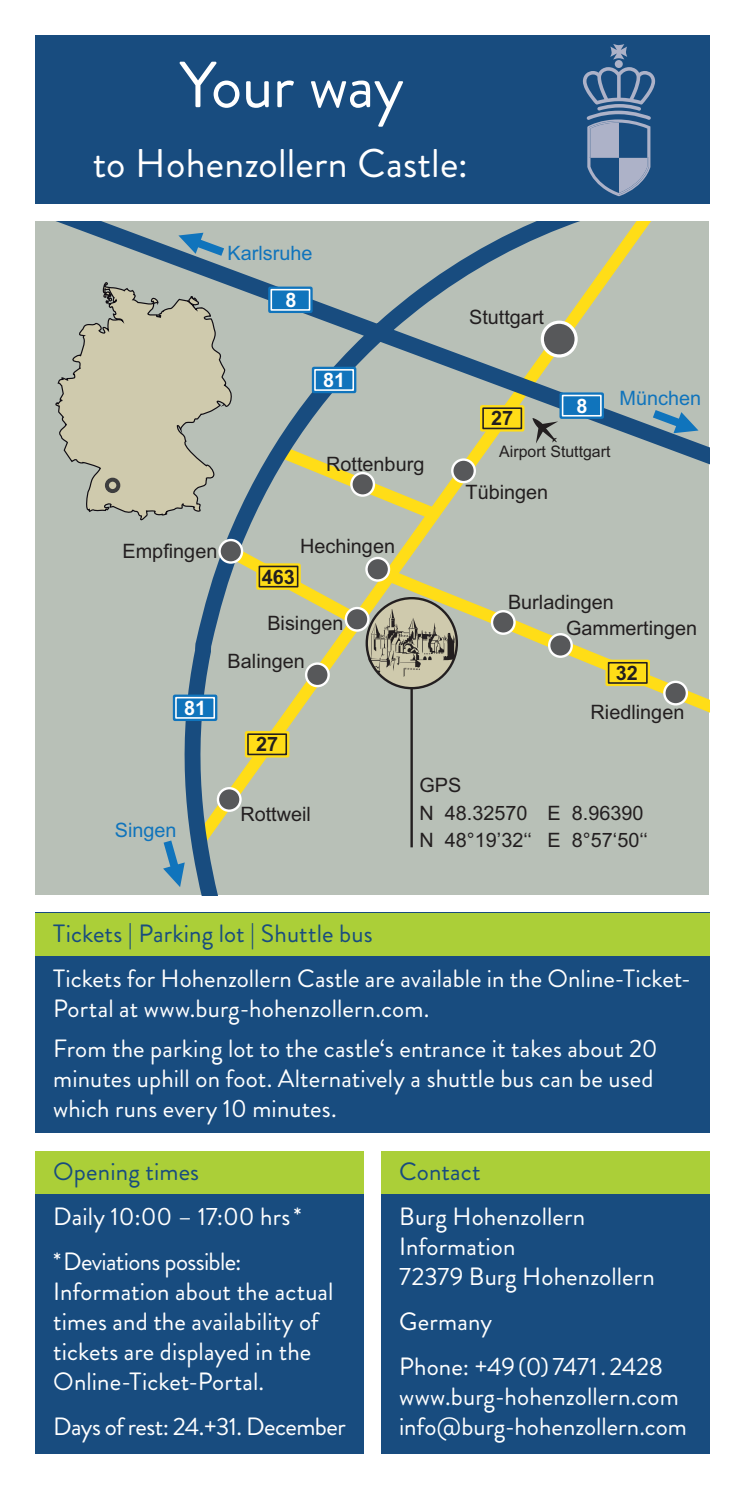
<style>
.page{position:relative;width:745px;height:1489px;background:#fff}
.page>*{position:absolute;margin:0;border:0;box-sizing:border-box;transform-origin:0 0}
.t1{font:65px "Brandon Grotesque";letter-spacing:-.015em;color:#fff}
.t2{font:40px "Brandon Grotesque";letter-spacing:.005em;color:#fff}
.t3{font:25px/30px "Brandon Grotesque";letter-spacing:.005em;color:#fff}
.t4{font:25px/45px "Brandon Grotesque";letter-spacing:-.025em;color:#fff}
.t5{font:25px "Brandon Grotesque";letter-spacing:.005em;color:#184c7f}
.t6{font:19.75px/27.5px "Arial";color:#231f20}
.t7{font:19.75px "Arial";color:#1074bc}
.t8{font:700 19.75px "Arial";color:#231f20}
.t9{font:700 19.75px "Arial";color:#fff}
.t10{font:15.75px "Arial";color:#231f20}
</style>
<div class="page">
<div style="left:35px;top:35px;width:674px;height:169px;background:#184c7f"></div>
<svg style="left:35px;top:221px;width:674px;height:674px;background:#b0b9af"></svg>
<div style="left:366px;top:558px;width:23px;height:22px;background:#57585a;border-radius:50%"></div>
<div style="left:365px;top:557px;width:25px;height:24px;border:2px solid #fff;border-radius:50%"></div>
<div style="left:345px;top:608px;width:23px;height:22px;background:#57585a;border-radius:50%"></div>
<div style="left:344px;top:607px;width:25px;height:24px;border:2px solid #fff;border-radius:50%"></div>
<div style="left:219px;top:540px;width:23px;height:22px;background:#57585a;border-radius:50%"></div>
<div style="left:218px;top:539px;width:25px;height:24px;border:2px solid #fff;border-radius:50%"></div>
<div style="left:218px;top:788px;width:22px;height:22px;background:#57585a;border-radius:50%"></div>
<div style="left:217px;top:787px;width:24px;height:24px;border:2px solid #fff;border-radius:50%"></div>
<div style="left:351px;top:473px;width:22px;height:22px;background:#57585a;border-radius:50%"></div>
<div style="left:350px;top:472px;width:25px;height:25px;border:2px solid #fff;border-radius:50%"></div>
<div style="left:306px;top:663px;width:22px;height:23px;background:#57585a;border-radius:50%"></div>
<div style="left:305px;top:662px;width:24px;height:25px;border:2px solid #fff;border-radius:50%"></div>
<div style="left:452px;top:459px;width:22px;height:23px;background:#57585a;border-radius:50%"></div>
<div style="left:451px;top:458px;width:24px;height:25px;border:2px solid #fff;border-radius:50%"></div>
<svg style="left:491px;top:611px;width:23px;height:22px"></svg>
<div style="left:490px;top:610px;width:25px;height:25px;border:2px solid #fff;border-radius:50%"></div>
<div style="left:549px;top:634px;width:22px;height:22px;background:#57585a;border-radius:50%"></div>
<div style="left:547px;top:633px;width:25px;height:25px;border:2px solid #fff;border-radius:50%"></div>
<svg style="left:664px;top:681px;width:22px;height:23px"></svg>
<div style="left:662px;top:680px;width:25px;height:25px;border:2px solid #fff;border-radius:50%"></div>
<div style="left:311px;top:367px;width:45px;height:26px;background:#1074bc;border:4px solid #1074bc"></div>
<div style="left:314px;top:369px;width:40px;height:22px;background:#1074bc;border:2px solid #fff"></div>
<svg style="left:178px;top:230px;width:55px;height:32px;background:#7a9eb1"></svg>
<svg style="left:157px;top:831px;width:29px;height:56px;background:#89aab8"></svg>
<svg style="left:643px;top:403px;width:55px;height:33px;background:#789db0"></svg>
<div style="left:542px;top:322px;width:33px;height:34px;background:#57585a;border-radius:50%"></div>
<div style="left:540px;top:320px;width:37px;height:37px;border:3px solid #fff;border-radius:50%"></div>
<svg style="left:268px;top:286px;width:44px;height:27px"></svg>
<div style="left:270px;top:289px;width:40px;height:22px;background:#1074bc;border:2px solid #fff"></div>
<svg style="left:559px;top:392px;width:44px;height:27px"></svg>
<div style="left:561px;top:395px;width:40px;height:21px;background:#1074bc;border:2px solid #fff"></div>
<svg style="left:173px;top:694px;width:44px;height:27px"></svg>
<div style="left:175px;top:697px;width:40px;height:21px;background:#1074bc;border:2px solid #fff"></div>
<svg style="left:245px;top:731px;width:44px;height:26px"></svg>
<div style="left:247px;top:733px;width:40px;height:22px;background:#ffdd17;border:2px solid #231f20"></div>
<svg style="left:256px;top:563px;width:44px;height:26px"></svg>
<div style="left:258px;top:565px;width:40px;height:22px;background:#ffdd17;border:2px solid #231f20"></div>
<svg style="left:479px;top:405px;width:45px;height:26px"></svg>
<div style="left:482px;top:407px;width:40px;height:22px;background:#ffdd17;border:2px solid #231f20"></div>
<svg style="left:605px;top:659px;width:44px;height:27px"></svg>
<div style="left:607px;top:662px;width:40px;height:21px;background:#ffdd17;border:2px solid #231f20"></div>
<svg style="left:366px;top:598px;width:90px;height:90px"></svg>
<div style="left:365px;top:597px;width:92px;height:92px;border:2px solid #231f20;border-radius:50%"></div>
<svg style="left:367px;top:609px;width:88px;height:68px;background:#a5a18c"></svg>
<svg style="left:532px;top:418px;width:25px;height:25px"></svg>
<svg style="left:52px;top:274px;width:181px;height:247px;background:#bfbfab"></svg>
<hr style="left:410px;top:687px;width:2px;height:160px;background:#231f20">
<div style="left:107px;top:479px;width:11px;height:12px;background:#cfcaad;border-radius:50%"></div>
<div style="left:105px;top:477px;width:15px;height:16px;border:4px solid #3e3e3f;border-radius:50%"></div>
<div style="left:35px;top:1150px;width:328px;height:303px;background:#184c7f"></div>
<div style="left:35px;top:1150px;width:328px;height:43px;background:#abcf38"></div>
<div style="left:381px;top:1150px;width:328px;height:303px;background:#184c7f"></div>
<div style="left:381px;top:1150px;width:328px;height:43px;background:#abcf38"></div>
<div style="left:35px;top:912px;width:674px;height:220px;background:#184c7f"></div>
<div style="left:35px;top:912px;width:674px;height:43px;background:#abcf38"></div>
<svg style="left:582px;top:67px;width:72px;height:129px"></svg>
<svg style="left:610px;top:44px;width:17px;height:16px"></svg>
<div style="left:614px;top:60px;width:8px;height:8px;background:#adb2c8;border-radius:50%"></div>
<h1 class="t1" style="left:179px;top:40px;width:226px">Your way</h1>
<h2 class="t2" style="left:93px;top:136px;width:376px">to Hohenzollern Castle:</h2>
<p class="t7" style="left:227px;top:239px;width:86px">Karlsruhe</p>
<p class="t9" style="left:285px;top:286px;width:13px">8</p>
<p class="t6" style="left:469px;top:303px;width:76px">Stuttgart</p>
<p class="t9" style="left:323px;top:366px;width:24px">81</p>
<p class="t6" style="left:326px;top:450px;width:100px">Rottenburg</p>
<p class="t8" style="left:491px;top:404px;width:24px">27</p>
<p class="t9" style="left:576px;top:392px;width:13px">8</p>
<p class="t10" style="left:499px;top:441px;width:113px">Airport Stuttgart</p>
<p class="t6" style="left:465px;top:478px;width:84px">Tübingen</p>
<p class="t7" style="left:619px;top:384px;width:83px">München</p>
<p class="t6" style="left:122px;top:537px;width:96px">Empfingen</p>
<p class="t9" style="left:184px;top:694px;width:24px">81</p>
<p class="t6" style="left:300px;top:532px;width:96px">Hechingen</p>
<p class="t8" style="left:262px;top:562px;width:35px">463</p>
<p class="t6" style="left:227px;top:603px;width:117px;line-height:38px;text-indent:40px">Bisingen<br>Balingen</p>
<p class="t8" style="left:256px;top:730px;width:24px">27</p>
<p class="t7" style="left:115px;top:816px;width:63px">Singen</p>
<p class="t6" style="left:240px;top:800px;width:72px">Rottweil</p>
<p class="t6" style="left:565px;top:588px;width:133px;line-height:26.2px;text-indent:-58px">Burladingen<br>Gammertingen</p>
<p class="t8" style="left:615px;top:659px;width:24px">32</p>
<p class="t6" style="left:590px;top:698px;width:95px">Riedlingen</p>
<p class="t6" style="left:419px;top:771px;width:230px">GPS<br>N 48.32570 E 8.96390<br>N 48°19’32‘‘ E 8°57‘50‘‘</p>
<p class="t5" style="left:53px;top:916px;width:321px">Tickets | Parking lot | Shuttle bus</p>
<p class="t3" style="left:53px;top:963px;width:639px">Tickets for Hohenzollern Castle are available in the Online-Ticket-<br>Portal at www.burg-hohenzollern.com.</p>
<p class="t3" style="left:53px;top:1033px;width:605px">From the parking lot to the castle‘s entrance it takes about 20 minutes uphill on foot. Alternatively a shuttle bus can be used which runs every 10 minutes.</p>
<p class="t5" style="left:53px;top:1154px;width:147px">Opening times</p>
<p class="t4" style="left:53px;top:1194px;width:250px">Daily 10:00 – 17:00 hrs * * Deviations possible:</p>
<p class="t3" style="left:53px;top:1276px;width:282px">Information about the actual times and the availability of tickets are displayed in the<br>Online-Ticket-Portal.</p>
<p class="t4" style="left:53px;top:1404px;width:294px">Days of rest: 24. + 31. December</p>
<p class="t5" style="left:399px;top:1154px;width:83px">Contact</p>
<p class="t3" style="left:399px;top:1201px;width:257px">Burg Hohenzollern<br>Information<br>72379 Burg Hohenzollern</p>
<p class="t3" style="left:399px;top:1299px;width:265px;line-height:45px">Germany<br>Phone: +49 (0) 7471 . 2428</p>
<p class="t3" style="left:399px;top:1381px;width:289px">www.burg-hohenzollern.com info@burg-hohenzollern.com</p>
</div>
